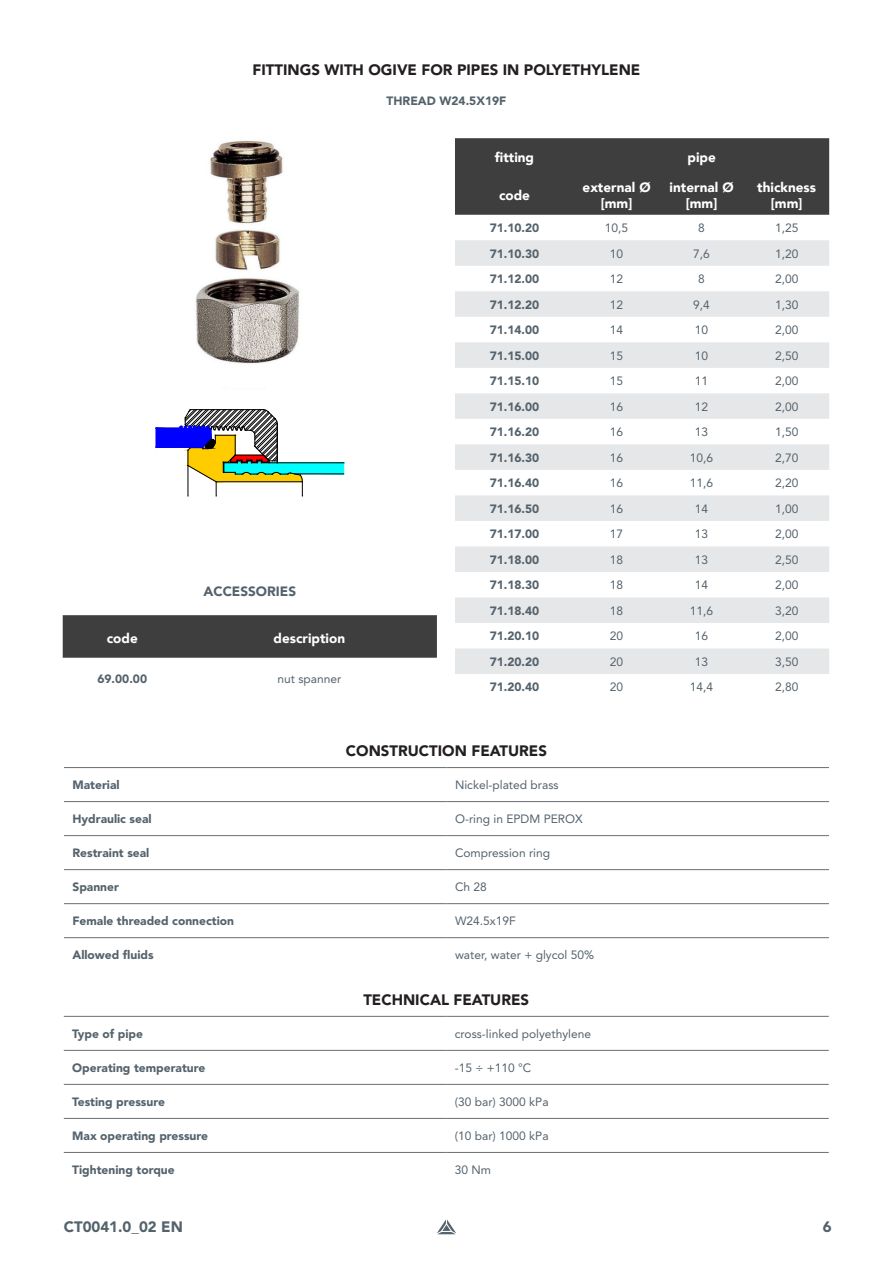
<style>
.page{position:relative;width:893px;height:1263px;background:#fff}
.page>*{position:absolute;margin:0;border:0;box-sizing:border-box;transform-origin:0 0}
.t1{font:900 15px "Avenir LT Pro";color:#231f20}
.t2{font:900 15px "Avenir LT Pro";color:#54626c}
.t3{font:900 13.5px "Avenir";color:#fff}
.t4{font:900 13.5px "Avenir";color:#54626c}
.t5{font:900 12px "Avenir LT Pro";color:#54626c}
.t6{font:12px "Avenir LT Pro";color:#54626c}
</style>
<div class="page">
<svg style="left:437px;top:1219px;width:19px;height:15px"></svg>
<div style="left:455px;top:138px;width:374px;height:77px;background:#3e3e3f"></div>
<svg style="left:455px;top:240px;width:374px;height:434px;fill:#e6e7e9"></svg>
<div style="left:63px;top:615px;width:374px;height:43px;background:#3e3e3f"></div>
<hr style="left:64px;top:767px;width:382px;height:1px;background:#6c6d70">
<hr style="left:446px;top:767px;width:383px;height:1px;background:#6c6d70">
<hr style="left:64px;top:801px;width:382px;height:1px;background:#6c6d70">
<hr style="left:446px;top:801px;width:383px;height:1px;background:#6c6d70">
<hr style="left:64px;top:835px;width:382px;height:1px;background:#6c6d70">
<hr style="left:446px;top:835px;width:383px;height:1px;background:#6c6d70">
<hr style="left:64px;top:869px;width:382px;height:1px;background:#6c6d70">
<hr style="left:446px;top:869px;width:383px;height:1px;background:#6c6d70">
<hr style="left:64px;top:903px;width:382px;height:1px;background:#6c6d70">
<hr style="left:446px;top:903px;width:383px;height:1px;background:#6c6d70">
<hr style="left:64px;top:937px;width:382px;height:1px;background:#6c6d70">
<hr style="left:446px;top:937px;width:383px;height:1px;background:#6c6d70">
<hr style="left:64px;top:1016px;width:382px;height:1px;background:#6c6d70">
<hr style="left:446px;top:1016px;width:383px;height:1px;background:#6c6d70">
<hr style="left:64px;top:1050px;width:382px;height:1px;background:#6c6d70">
<hr style="left:446px;top:1050px;width:383px;height:1px;background:#6c6d70">
<hr style="left:64px;top:1084px;width:382px;height:1px;background:#6c6d70">
<hr style="left:446px;top:1084px;width:383px;height:1px;background:#6c6d70">
<hr style="left:64px;top:1118px;width:382px;height:1px;background:#6c6d70">
<hr style="left:446px;top:1118px;width:383px;height:1px;background:#6c6d70">
<hr style="left:64px;top:1152px;width:382px;height:1px;background:#6c6d70">
<hr style="left:446px;top:1152px;width:383px;height:1px;background:#6c6d70">
<img style="left:195px;top:140px;width:104px;height:224px">
<hr style="left:190px;top:409px;width:73px;height:1px;background:#000">
<svg style="left:156px;top:410px;width:188px;height:86px"></svg>
<p class="t1" style="left:253px;top:61px;width:389px">FITTINGS WITH OGIVE FOR PIPES IN POLYETHYLENE</p>
<p class="t5" style="left:387px;top:94px;width:121px">THREAD W24.5X19F</p>
<p class="t3" style="left:495px;top:146px;width:41px">fitting</p>
<p class="t3" style="left:687px;top:146px;width:30px">pipe</p>
<p class="t3" style="left:499px;top:184px;width:32px">code</p>
<p class="t3" style="left:583px;top:176px;width:69px">external Ø</p>
<p class="t3" style="left:601px;top:192px;width:33px">[mm]</p>
<p class="t3" style="left:670px;top:176px;width:65px">internal Ø</p>
<p class="t3" style="left:686px;top:192px;width:33px">[mm]</p>
<p class="t3" style="left:757px;top:176px;width:60px">thickness</p>
<p class="t3" style="left:771px;top:192px;width:33px">[mm]</p>
<p class="t4" style="left:203px;top:580px;width:94px">ACCESSORIES</p>
<p class="t3" style="left:107px;top:627px;width:32px">code</p>
<p class="t3" style="left:274px;top:627px;width:73px">description</p>
<p class="t5" style="left:97px;top:672px;width:51px">69.00.00</p>
<p class="t6" style="left:277px;top:672px;width:65px">nut spanner</p>
<p class="t5" style="left:490px;top:221px;width:51px">71.10.20</p>
<p class="t6" style="left:605px;top:221px;width:25px">10,5</p>
<p class="t6" style="left:698px;top:221px;width:8px">8</p>
<p class="t6" style="left:775px;top:221px;width:25px">1,25</p>
<p class="t5" style="left:490px;top:246px;width:51px">71.10.30</p>
<p class="t6" style="left:610px;top:246px;width:15px">10</p>
<p class="t6" style="left:693px;top:246px;width:18px">7,6</p>
<p class="t6" style="left:775px;top:246px;width:25px">1,20</p>
<p class="t5" style="left:490px;top:272px;width:51px">71.12.00</p>
<p class="t6" style="left:610px;top:272px;width:15px">12</p>
<p class="t6" style="left:698px;top:272px;width:8px">8</p>
<p class="t6" style="left:775px;top:272px;width:25px">2,00</p>
<p class="t5" style="left:490px;top:297px;width:51px">71.12.20</p>
<p class="t6" style="left:610px;top:297px;width:15px">12</p>
<p class="t6" style="left:693px;top:297px;width:18px">9,4</p>
<p class="t6" style="left:775px;top:297px;width:25px">1,30</p>
<p class="t5" style="left:490px;top:323px;width:51px">71.14.00</p>
<p class="t6" style="left:610px;top:323px;width:15px">14</p>
<p class="t6" style="left:695px;top:323px;width:15px">10</p>
<p class="t6" style="left:775px;top:323px;width:25px">2,00</p>
<p class="t5" style="left:490px;top:348px;width:51px">71.15.00</p>
<p class="t6" style="left:610px;top:348px;width:15px">15</p>
<p class="t6" style="left:695px;top:348px;width:15px">10</p>
<p class="t6" style="left:775px;top:348px;width:25px">2,50</p>
<p class="t5" style="left:490px;top:374px;width:51px">71.15.10</p>
<p class="t6" style="left:610px;top:374px;width:15px">15</p>
<p class="t6" style="left:695px;top:374px;width:15px">11</p>
<p class="t6" style="left:775px;top:374px;width:25px">2,00</p>
<p class="t5" style="left:490px;top:399px;width:51px">71.16.00</p>
<p class="t6" style="left:610px;top:399px;width:15px">16</p>
<p class="t6" style="left:695px;top:399px;width:15px">12</p>
<p class="t6" style="left:775px;top:399px;width:25px">2,00</p>
<p class="t5" style="left:490px;top:425px;width:51px">71.16.20</p>
<p class="t6" style="left:610px;top:425px;width:15px">16</p>
<p class="t6" style="left:695px;top:425px;width:15px">13</p>
<p class="t6" style="left:775px;top:425px;width:25px">1,50</p>
<p class="t5" style="left:490px;top:450px;width:51px">71.16.30</p>
<p class="t6" style="left:610px;top:450px;width:15px">16</p>
<p class="t6" style="left:690px;top:450px;width:25px">10,6</p>
<p class="t6" style="left:775px;top:450px;width:25px">2,70</p>
<p class="t5" style="left:490px;top:476px;width:51px">71.16.40</p>
<p class="t6" style="left:610px;top:476px;width:15px">16</p>
<p class="t6" style="left:690px;top:476px;width:25px">11,6</p>
<p class="t6" style="left:775px;top:476px;width:25px">2,20</p>
<p class="t5" style="left:490px;top:501px;width:51px">71.16.50</p>
<p class="t6" style="left:610px;top:501px;width:15px">16</p>
<p class="t6" style="left:695px;top:501px;width:15px">14</p>
<p class="t6" style="left:775px;top:501px;width:25px">1,00</p>
<p class="t5" style="left:490px;top:527px;width:51px">71.17.00</p>
<p class="t6" style="left:610px;top:527px;width:15px">17</p>
<p class="t6" style="left:695px;top:527px;width:15px">13</p>
<p class="t6" style="left:775px;top:527px;width:25px">2,00</p>
<p class="t5" style="left:490px;top:552px;width:51px">71.18.00</p>
<p class="t6" style="left:610px;top:552px;width:15px">18</p>
<p class="t6" style="left:695px;top:552px;width:15px">13</p>
<p class="t6" style="left:775px;top:552px;width:25px">2,50</p>
<p class="t5" style="left:490px;top:578px;width:51px">71.18.30</p>
<p class="t6" style="left:610px;top:578px;width:15px">18</p>
<p class="t6" style="left:695px;top:578px;width:15px">14</p>
<p class="t6" style="left:775px;top:578px;width:25px">2,00</p>
<p class="t5" style="left:490px;top:603px;width:51px">71.18.40</p>
<p class="t6" style="left:610px;top:603px;width:15px">18</p>
<p class="t6" style="left:690px;top:603px;width:25px">11,6</p>
<p class="t6" style="left:775px;top:603px;width:25px">3,20</p>
<p class="t5" style="left:490px;top:629px;width:51px">71.20.10</p>
<p class="t6" style="left:610px;top:629px;width:15px">20</p>
<p class="t6" style="left:695px;top:629px;width:15px">16</p>
<p class="t6" style="left:775px;top:629px;width:25px">2,00</p>
<p class="t5" style="left:490px;top:654px;width:51px">71.20.20</p>
<p class="t6" style="left:610px;top:654px;width:15px">20</p>
<p class="t6" style="left:695px;top:654px;width:15px">13</p>
<p class="t6" style="left:775px;top:654px;width:25px">3,50</p>
<p class="t5" style="left:490px;top:680px;width:51px">71.20.40</p>
<p class="t6" style="left:610px;top:680px;width:15px">20</p>
<p class="t6" style="left:690px;top:680px;width:25px">14,4</p>
<p class="t6" style="left:775px;top:680px;width:25px">2,80</p>
<p class="t1" style="left:346px;top:742px;width:203px">CONSTRUCTION FEATURES</p>
<p class="t5" style="left:73px;top:778px;width:49px">Material</p>
<p class="t6" style="left:455px;top:778px;width:105px">Nickel-plated brass</p>
<p class="t5" style="left:73px;top:812px;width:81px">Hydraulic seal</p>
<p class="t6" style="left:455px;top:812px;width:129px">O-ring in EPDM PEROX</p>
<p class="t5" style="left:73px;top:846px;width:78px">Restraint seal</p>
<p class="t6" style="left:455px;top:846px;width:97px">Compression ring</p>
<p class="t5" style="left:73px;top:880px;width:48px">Spanner</p>
<p class="t6" style="left:455px;top:880px;width:33px">Ch 28</p>
<p class="t5" style="left:73px;top:914px;width:163px">Female threaded connection</p>
<p class="t6" style="left:455px;top:914px;width:62px">W24.5x19F</p>
<p class="t5" style="left:73px;top:948px;width:83px">Allowed fluids</p>
<p class="t6" style="left:455px;top:948px;width:141px">water, water + glycol 50%</p>
<p class="t1" style="left:363px;top:991px;width:167px">TECHNICAL FEATURES</p>
<p class="t5" style="left:72px;top:1026px;width:72px">Type of pipe</p>
<p class="t6" style="left:455px;top:1026px;width:138px">cross-linked polyethylene</p>
<p class="t5" style="left:72px;top:1060px;width:135px">Operating temperature</p>
<p class="t6" style="left:455px;top:1060px;width:78px">-15 ÷ +110 °C</p>
<p class="t5" style="left:72px;top:1094px;width:94px">Testing pressure</p>
<p class="t6" style="left:455px;top:1094px;width:95px">(30 bar) 3000 kPa</p>
<p class="t5" style="left:72px;top:1128px;width:137px">Max operating pressure</p>
<p class="t6" style="left:455px;top:1128px;width:95px">(10 bar) 1000 kPa</p>
<p class="t5" style="left:72px;top:1162px;width:104px">Tightening torque</p>
<p class="t6" style="left:455px;top:1162px;width:38px">30 Nm</p>
<p class="t2" style="left:64px;top:1218px;width:121px">CT0041.0_02 EN</p>
<p class="t2" style="left:823px;top:1218px;width:10px">6</p>
</div>
